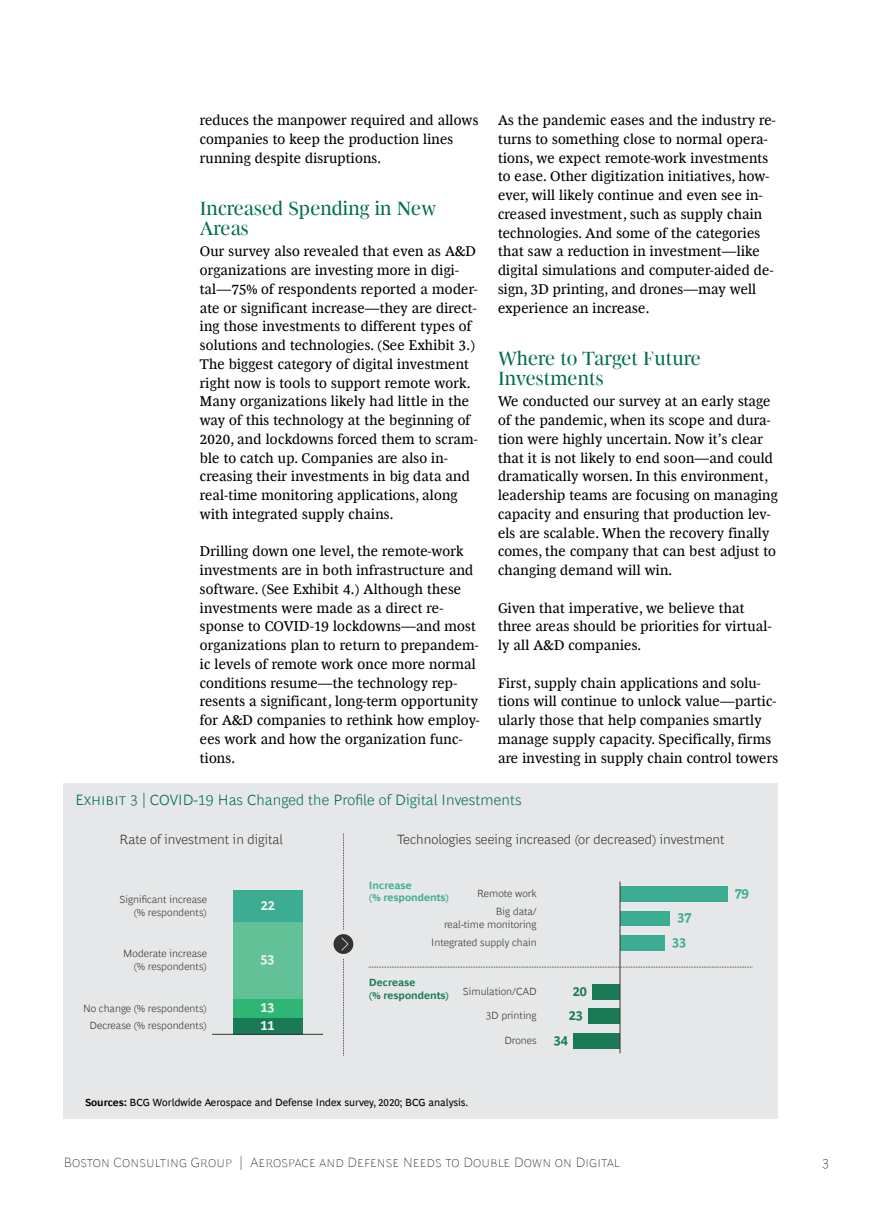
<style>
.page{position:relative;width:893px;height:1212px;background:#fff}
.page>*{position:absolute;margin:0;border:0;box-sizing:border-box;transform-origin:0 0}
.t1{font:19.5px/20.2px "Henderson BCG Serif Head";letter-spacing:.005em;color:#006f51}
.t2{font:300 15px "Henderson BCG Sans";letter-spacing:.005em;color:#006f51}
.t3{font:14.25px/18.8px "Henderson BCG Serif";letter-spacing:.015em;color:#000}
.t4{font:300 13.5px "Henderson BCG Sans";color:#333}
.t5{font:100 13.5px "Henderson BCG Sans";letter-spacing:.01em;color:#000}
.t6{font:700 13.5px "Henderson BCG Sans";color:#f2f2f3}
.t7{font:700 13.5px/24.5px "Henderson BCG Sans";color:#3cad92;text-align:center}
.t8{font:700 13.5px/24.5px "Henderson BCG Sans";color:#1a7a56;text-align:center}
.t9{font:300 10.5px/12.6px "Henderson BCG Sans";color:#333;text-align:right}
.t10{font:10.5px "Henderson BCG Sans";color:#000}
.t11{font:700 10.5px/12.6px "Henderson BCG Sans";color:#3cad92}
.t12{font:700 10.5px/12.6px "Henderson BCG Sans";color:#1a7a56}
.s1{font-weight:700}
</style>
<div class="page">
<div style="left:64px;top:783px;width:714px;height:336px;background:#e6e7e8"></div>
<svg style="left:369px;top:967px;width:384px;height:1px"></svg>
<svg style="left:331px;top:932px;width:25px;height:24px"></svg>
<div style="left:329px;top:929px;width:29px;height:29px;border:4px solid #e6e7e8;border-radius:50%"></div>
<svg style="left:341px;top:833px;width:7px;height:222px"></svg>
<div style="left:233px;top:1018px;width:69px;height:16px;background:#1a7a56"></div>
<div style="left:593px;top:984px;width:27px;height:15px;background:#1a7a56"></div>
<div style="left:588px;top:1008px;width:32px;height:16px;background:#1a7a56"></div>
<div style="left:573px;top:1033px;width:47px;height:15px;background:#1a7a56"></div>
<div style="left:620px;top:935px;width:44px;height:15px;background:#3cad92"></div>
<div style="left:620px;top:911px;width:50px;height:14px;background:#3cad92"></div>
<div style="left:620px;top:886px;width:107px;height:15px;background:#3cad92"></div>
<div style="left:233px;top:998px;width:69px;height:20px;background:#2fb674"></div>
<div style="left:233px;top:922px;width:69px;height:76px;background:#62c197"></div>
<div style="left:233px;top:890px;width:69px;height:32px;background:#3cad92"></div>
<hr style="left:212px;top:1034px;width:111px;height:1px;background:#333">
<hr style="left:620px;top:882px;width:1px;height:171px;background:#333">
<p class="t3" style="left:200px;top:110px;width:280px">reduces the manpower required and allows companies to keep the production lines running despite disruptions.</p>
<h1 class="t1" style="left:200px;top:196px;width:238px">Increased Spending in New<br>Areas</h1>
<p class="t3" style="left:200px;top:241px;width:279px">Our survey also revealed that even as A&amp;D organizations are investing more in digi&shy;tal—75% of respondents reported a moder&shy;ate or significant increase—they are direct&shy;ing those investments to different types of solutions and technologies. (See Exhibit 3.)<br>The biggest category of digital investment right now is tools to support remote work.<br>Many organizations likely had little in the way of this technology at the beginning of 2020, and lockdowns forced them to scram&shy;ble to catch up. Companies are also in&shy;creasing their investments in big data and real-time monitoring applications, along with integrated supply chains.</p>
<p class="t3" style="left:200px;top:541px;width:281px">Drilling down one level, the remote-work investments are in both infrastructure and software. (See Exhibit 4.) Although these investments were made as a direct re&shy;sponse to COVID-19 lockdowns—and most organizations plan to return to prepandem&shy;ic levels of remote work once more normal conditions resume—the technology rep&shy;resents a significant, long-term opportunity for A&amp;D companies to rethink how employ&shy;ees work and how the organization func&shy;tions.</p>
<p class="t3" style="left:498px;top:110px;width:279px">As the pandemic eases and the industry re&shy;turns to something close to normal opera&shy;tions, we expect remote-work investments to ease. Other digitization initiatives, how&shy;ever, will likely continue and even see in&shy;creased investment, such as supply chain technologies. And some of the categories that saw a reduction in investment—like digital simulations and computer-aided de&shy;sign, 3D printing, and drones—may well experience an increase.</p>
<h1 class="t1" style="left:498px;top:346px;width:204px">Where to Target Future<br>Investments</h1>
<p class="t3" style="left:498px;top:391px;width:281px">We conducted our survey at an early stage of the pandemic, when its scope and dura&shy;tion were highly uncertain. Now it’s clear that it is not likely to end soon—and could dramatically worsen. In this environment, leadership teams are focusing on managing capacity and ensuring that production lev&shy;els are scalable. When the recovery finally comes, the company that can best adjust to changing demand will win.</p>
<p class="t3" style="left:498px;top:597px;width:275px">Given that imperative, we believe that three areas should be priorities for virtual&shy;ly all A&amp;D companies.</p>
<p class="t3" style="left:498px;top:672px;width:282px">First, supply chain applications and solu&shy;tions will continue to unlock value—partic&shy;ularly those that help companies smartly manage supply capacity. Specifically, firms are investing in supply chain control towers</p>
<p class="t2" style="left:75px;top:789px;width:448px">Exhibit 3 | COVID-19 Has Changed the Profile of Digital Investments</p>
<p class="t4" style="left:119px;top:830px;width:165px">Rate of investment in digital</p>
<p class="t4" style="left:397px;top:830px;width:329px">Technologies seeing increased (or decreased) investment</p>
<p class="t9" style="left:120px;top:892px;width:89px">Significant increase (% respondents)</p>
<p class="t9" style="left:123px;top:946px;width:85px">Moderate increase (% respondents)</p>
<p class="t9" style="left:83px;top:1001px;width:125px">No change (% respondents)</p>
<p class="t6" style="left:261px;top:998px;width:16px">13</p>
<p class="t6" style="left:261px;top:896px;width:16px">22</p>
<p class="t6" style="left:261px;top:950px;width:16px">53</p>
<p class="t9" style="left:90px;top:1018px;width:119px">Decrease (% respondents)</p>
<p class="t6" style="left:261px;top:1016px;width:16px">11</p>
<p class="t11" style="left:369px;top:878px;width:82px">Increase<br>(% respondents)</p>
<p class="t9" style="left:477px;top:886px;width:61px">Remote work</p>
<p class="t9" style="left:444px;top:904px;width:94px">Big data/<br>real-time monitoring</p>
<p class="t9" style="left:431px;top:935px;width:107px">Integrated supply chain</p>
<p class="t12" style="left:369px;top:975px;width:82px">Decrease<br>(% respondents)</p>
<p class="t9" style="left:463px;top:984px;width:75px">Simulation/CAD</p>
<p class="t9" style="left:486px;top:1008px;width:52px">3D printing</p>
<p class="t9" style="left:504px;top:1033px;width:34px">Drones</p>
<p class="t8" style="left:569px;top:978px;width:20px">20<br>23</p>
<p class="t8" style="left:554px;top:1027px;width:16px">34</p>
<p class="t7" style="left:672px;top:904px;width:21px">37<br>33</p>
<p class="t7" style="left:735px;top:880px;width:16px">79</p>
<p class="t10" style="left:85px;top:1095px;width:385px"><span class="s1">Sources:</span> BCG Worldwide Aerospace and Defense Index survey, 2020; BCG analysis.</p>
<p class="t5" style="left:64px;top:1152px;width:557px">Boston Consulting Group | Aerospace and Defense Needs to Double Down on Digital</p>
<p class="t5" style="left:822px;top:1152px;width:9px">3</p>
</div>
